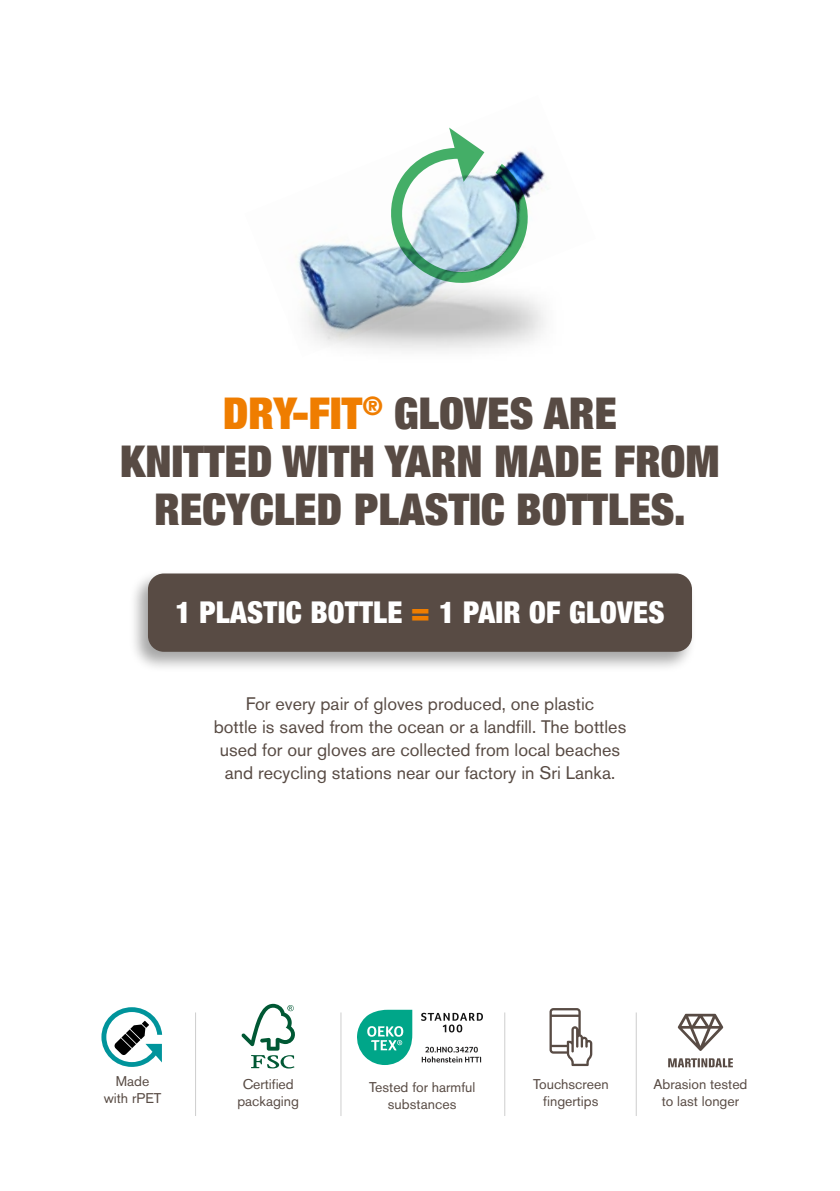
<style>
.page{position:relative;width:840px;height:1191px;background:#fff}
.page>*{position:absolute;margin:0;border:0;box-sizing:border-box;transform-origin:0 0}
.t1{font:900 condensed 44px/48px "Helvetica Neue LT Std";letter-spacing:.005em;color:#584b44;text-align:center}
.t2{font:900 condensed 30px "Helvetica Neue";letter-spacing:.01em;color:#fff}
.t3{font:18px/23px "Akzidenz Grotesk BE";color:#584b44;text-align:center}
.t4{font:14px/16.8px "Akzidenz Grotesk BE";color:#584b44;text-align:center}
.s1{color:#ef7d00}
.s2{font-size:32px;color:#ef7d00}
</style>
<div class="page">
<div style="left:129px;top:570px;width:567px;height:102px;background:#000;opacity:.35"></div>
<div style="left:148px;top:573px;width:543px;height:79px;background:#584b44;border-radius:16px"></div>
<img style="left:295px;top:127px;width:250px;height:224px">
<hr style="left:195px;top:1012px;width:1px;height:104px;background:#cecece">
<hr style="left:504px;top:1012px;width:1px;height:104px;background:#cecece">
<hr style="left:340px;top:1012px;width:1px;height:104px;background:#cecece">
<hr style="left:635px;top:1012px;width:1px;height:104px;background:#cecece">
<svg style="left:241px;top:1003px;width:54px;height:65px"></svg>
<svg style="left:677px;top:1013px;width:45px;height:38px"></svg>
<svg style="left:668px;top:1058px;width:64px;height:9px"></svg>
<svg style="left:549px;top:1008px;width:43px;height:58px"></svg>
<svg style="left:357px;top:1009px;width:55px;height:56px"></svg>
<svg style="left:421px;top:1012px;width:61px;height:20px"></svg>
<svg style="left:421px;top:1046px;width:60px;height:16px"></svg>
<svg style="left:101px;top:1007px;width:61px;height:60px"></svg>
<svg style="left:142px;top:1020px;width:7px;height:7px"></svg>
<h1 class="t1" style="left:120px;top:388px;width:601px"><span class="s1">DRY-FIT</span><sup>®</sup> GLOVES ARE<br>KNITTED WITH YARN MADE FROM<br>RECYCLED PLASTIC BOTTLES.</h1>
<h2 class="t2" style="left:175px;top:587px;width:490px">1 PLASTIC BOTTLE <span class="s2">=</span> 1 PAIR OF GLOVES</h2>
<p class="t3" style="left:213px;top:692px;width:414px">For every pair of gloves produced, one plastic<br>bottle is saved from the ocean or a landfill. The bottles used for our gloves are collected from local beaches and recycling stations near our factory in Sri Lanka.</p>
<p class="t4" style="left:104px;top:1073px;width:59px">Made with rPET</p>
<p class="t4" style="left:237px;top:1076px;width:63px">Certified packaging</p>
<p class="t4" style="left:532px;top:1076px;width:77px">Touchscreen fingertips</p>
<p class="t4" style="left:369px;top:1078px;width:108px">Tested for harmful substances</p>
<p class="t4" style="left:653px;top:1076px;width:95px">Abrasion tested to last longer</p>
</div>
